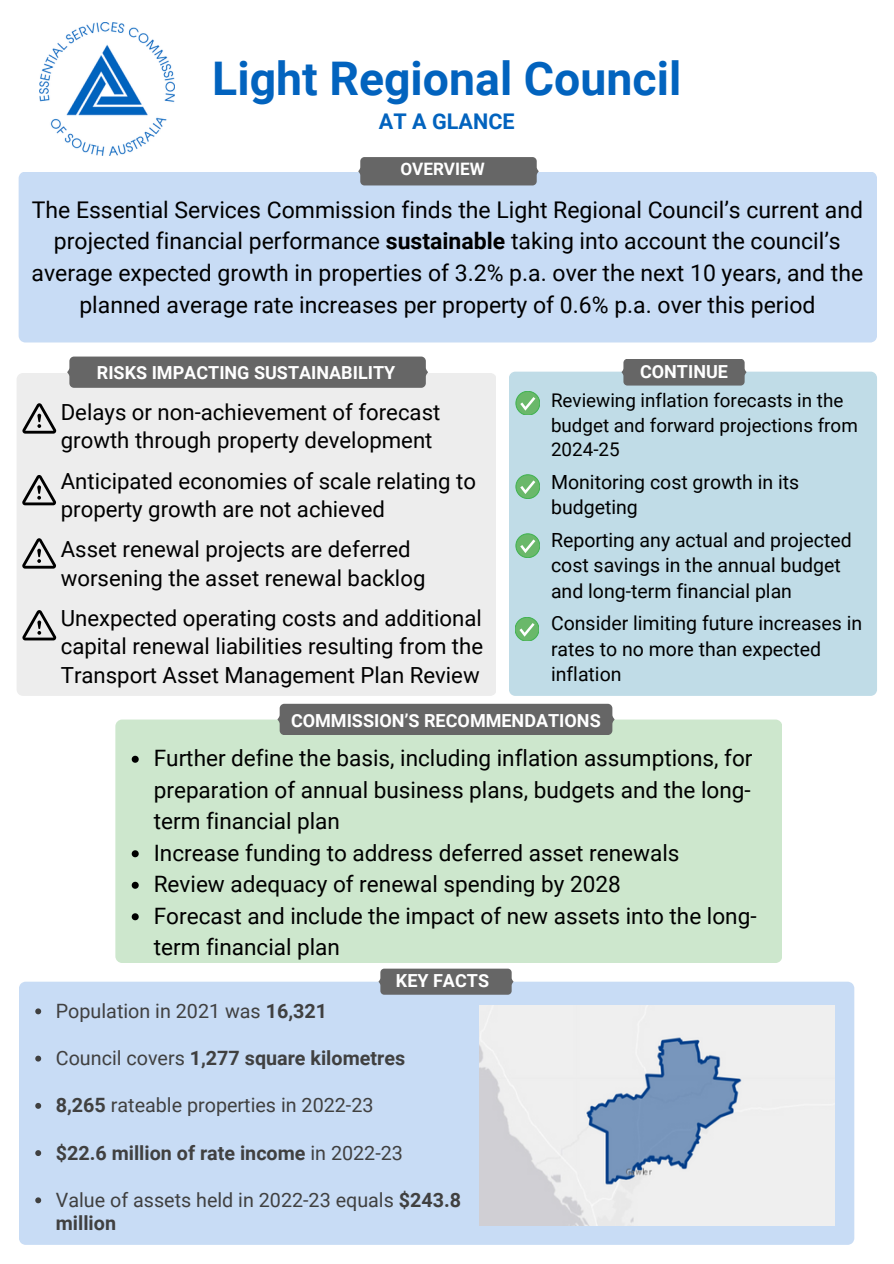
<style>
.page{position:relative;width:894px;height:1264px;background:#fff}
.page>*{position:absolute;margin:0;border:0;box-sizing:border-box;transform-origin:0 0}
.t1{font:700 46.35px "Roboto";color:#0263be}
.t2{font:22.95px/31.5px "Roboto";color:#000;text-align:center}
.t3{font:22.5px/31.5px "Roboto";color:#000;text-align:justify}
.t4{font:22.2px/28.5px "Roboto";color:#000}
.t5{font:700 21.6px "Roboto";color:#0263be}
.t6{font:19.8px/23.5px "Roboto";color:#404040}
.t7{font:700 19.8px "Roboto";color:#404040}
.t8{font:19.5px/25.3px "Roboto";color:#000}
.t9{font:18.75px/24.3px "Roboto";color:#000}
.t10{font:700 18px "Roboto";color:#fff}
.t11{font:700 17.1px "Roboto";color:#fff}
.s1{font-weight:700}
.s2{font-weight:400}
</style>
<div class="page">
<div style="left:17px;top:373px;width:479px;height:323px;background:#ededed"></div>
<svg style="left:67px;top:356px;width:361px;height:32px;background:#6b6b6b"></svg>
<svg style="left:22px;top:403px;width:34px;height:30px"></svg>
<svg style="left:22px;top:610px;width:34px;height:30px"></svg>
<div style="left:509px;top:371px;width:367px;height:325px;background:#c0dce7;border-radius:6px"></div>
<div style="left:621px;top:359px;width:125px;height:26px;background:#666"></div>
<div style="left:19px;top:981px;width:834px;height:263px;background:#c8dcf5"></div>
<svg style="left:378px;top:968px;width:135px;height:26px;background:#6d6d6d"></svg>
<div style="left:115px;top:719px;width:667px;height:244px;background:#cde7cd;border-radius:7px"></div>
<div style="left:277px;top:703px;width:337px;height:32px;background:#666"></div>
<div style="left:19px;top:171px;width:857px;height:171px;background:#c8dcf5"></div>
<div style="left:358px;top:157px;width:180px;height:28px;background:#666"></div>
<div style="left:515px;top:391px;width:24px;height:24px;background:#6ab86a;border-radius:50%"></div>
<div style="left:515px;top:391px;width:24px;height:24px;border:1px solid #3fb24f;border-radius:50%"></div>
<svg style="left:520px;top:397px;width:15px;height:13px"></svg>
<div style="left:515px;top:534px;width:24px;height:23px;background:#6ab86a;border-radius:50%"></div>
<div style="left:515px;top:534px;width:24px;height:23px;border:1px solid #3fb24f;border-radius:50%"></div>
<svg style="left:520px;top:539px;width:15px;height:14px"></svg>
<img style="left:39px;top:23px;width:135px;height:133px">
<svg style="left:22px;top:475px;width:34px;height:30px"></svg>
<svg style="left:22px;top:538px;width:34px;height:30px"></svg>
<div style="left:515px;top:475px;width:24px;height:23px;background:#6ab86a;border-radius:50%"></div>
<div style="left:515px;top:474px;width:24px;height:24px;border:1px solid #3fb24f;border-radius:50%"></div>
<svg style="left:520px;top:480px;width:15px;height:14px"></svg>
<div style="left:515px;top:617px;width:23px;height:24px;background:#6ab86a;border-radius:50%"></div>
<div style="left:515px;top:617px;width:23px;height:24px;border:1px solid #3fb24f;border-radius:50%"></div>
<svg style="left:519px;top:623px;width:15px;height:13px"></svg>
<img style="left:479px;top:1005px;width:355px;height:220px">
<svg style="left:35px;top:1008px;width:6px;height:6px"></svg>
<svg style="left:35px;top:1055px;width:6px;height:6px"></svg>
<svg style="left:35px;top:1102px;width:6px;height:6px"></svg>
<svg style="left:35px;top:1150px;width:6px;height:5px"></svg>
<svg style="left:35px;top:1197px;width:6px;height:6px"></svg>
<svg style="left:132px;top:755px;width:7px;height:7px"></svg>
<svg style="left:132px;top:850px;width:7px;height:7px"></svg>
<svg style="left:132px;top:881px;width:7px;height:7px"></svg>
<svg style="left:132px;top:913px;width:7px;height:7px"></svg>
<h2 class="t1" style="left:212px;top:52px;width:470px">Light Regional Council</h2>
<p class="t5" style="left:379px;top:109px;width:137px">AT A GLANCE</p>
<p class="t11" style="left:400px;top:159px;width:86px">OVERVIEW</p>
<p class="t2" style="left:31px;top:194px;width:833px">The Essential Services Commission finds the Light Regional Council’s current and projected financial performance <span class="s1">sustainable</span> taking into account the council’s average expected growth in properties of 3.2% p.a. over the next 10 years, and the planned average rate increases per property of 0.6% p.a. over this period</p>
<h3 class="t10" style="left:97px;top:362px;width:300px">RISKS IMPACTING SUSTAINABILITY</h3>
<h4 class="t4" style="left:61px;top:398px;width:381px">Delays or non-achievement of forecast growth through property development</h4>
<p class="t4" style="left:61px;top:466px;width:416px">Anticipated economies of scale relating to property growth are not achieved</p>
<p class="t4" style="left:61px;top:535px;width:366px">Asset renewal projects are deferred worsening the asset renewal backlog</p>
<p class="t4" style="left:61px;top:604px;width:424px;text-align:justify">Unexpected operating costs and additional capital renewal liabilities resulting from the Transport Asset Management Plan Review</p>
<p class="t10" style="left:640px;top:361px;width:89px">CONTINUE</p>
<h3 class="t9" style="left:551px;top:389px;width:308px">Reviewing inflation forecasts in the budget and forward projections from<br>2024-25</h3>
<h3 class="t8" style="left:551px;top:469px;width:250px">Monitoring cost growth in its budgeting</h3>
<h3 class="t8" style="left:551px;top:527px;width:302px">Reporting any actual and projected cost savings in the annual budget and long-term financial plan</h3>
<h3 class="t8" style="left:551px;top:611px;width:313px">Consider limiting future increases in rates to no more than expected inflation</h3>
<h5 class="t10" style="left:291px;top:710px;width:311px">COMMISSION’S RECOMMENDATIONS</h5>
<h5 class="t3" style="left:154px;top:742px;width:600px">Further define the basis, including inflation assumptions, for preparation of annual business plans, budgets and the long&shy;term financial plan</h5>
<h5 class="t3" style="left:154px;top:837px;width:527px">Increase funding to address deferred asset renewals</h5>
<h4 class="t3" style="left:154px;top:868px;width:468px">Review adequacy of renewal spending by 2028</h4>
<p class="t3" style="left:154px;top:900px;width:604px">Forecast and include the impact of new assets into the long&shy;term financial plan</p>
<h4 class="t10" style="left:396px;top:970px;width:95px">KEY FACTS</h4>
<p class="t6" style="left:56px;top:999px;width:273px">Population in 2021 was <span class="s1">16,321</span></p>
<p class="t7" style="left:56px;top:1046px;width:351px"><span class="s2">Council covers</span> 1,277 square kilometres</p>
<p class="t6" style="left:56px;top:1093px;width:319px"><span class="s1">8,265</span> rateable properties in 2022-23</p>
<p class="t7" style="left:56px;top:1141px;width:348px">$22.6 million of rate income <span class="s2">in 2022-23</span></p>
<h5 class="t6" style="left:56px;top:1188px;width:406px">Value of assets held in 2022-23 equals <span class="s1">$243.8 million</span></h5>
</div>
